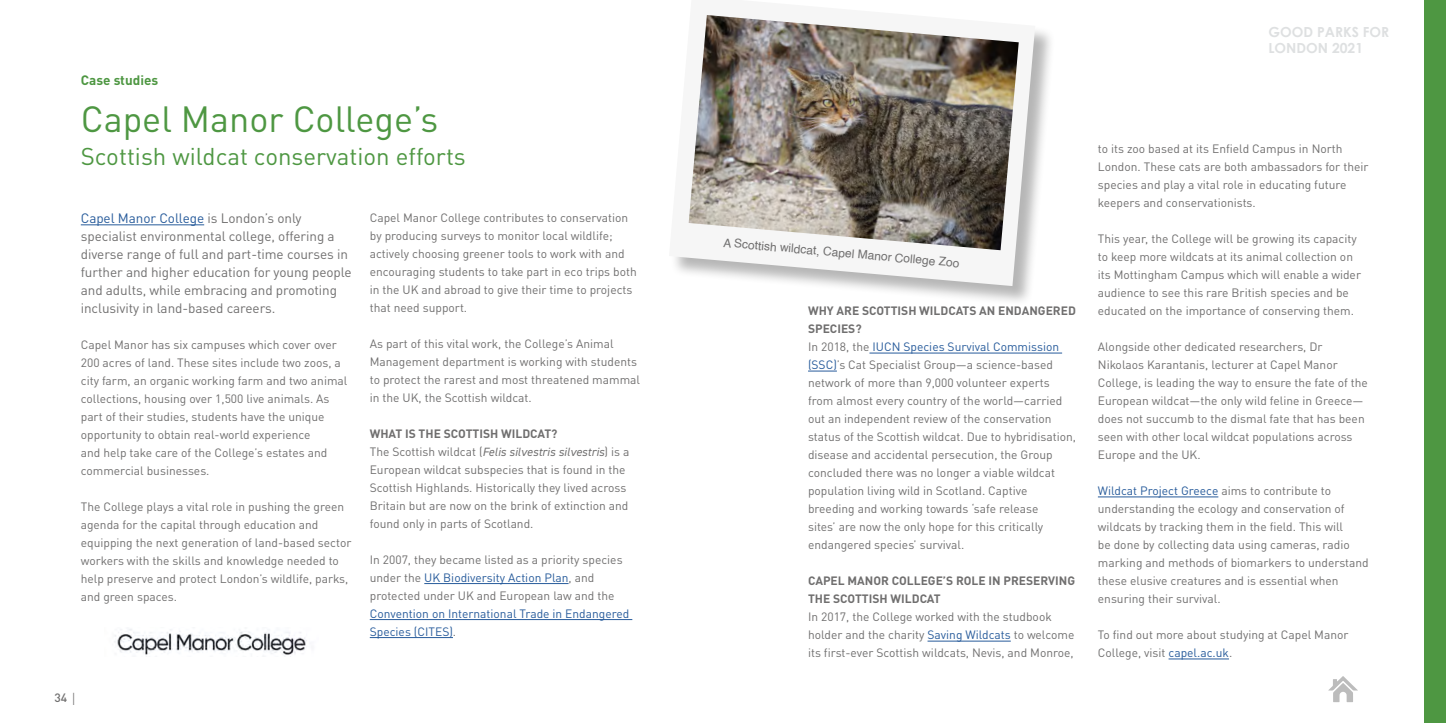
<style>
.page{position:relative;width:1446px;height:723px;background:#fff}
.page>*{position:absolute;margin:0;border:0;box-sizing:border-box;transform-origin:0 0}
.t1{font:36px "DINOT";color:#4e9742}
.t2{font:24px "DINOT";color:#4e9742}
.t3{font:700 13.8px/16.6px "Century Gothic";color:#dee0e1}
.t4{font:13.5px/18px "DINOT";letter-spacing:-.005em;color:#706f6f}
.t5{font:700 13.5px "DINOT";color:#4e9742}
.t6{font:12px/18px "DINOT";color:#706f6f}
.t7{font:700 12px/18px "DINOT";color:#706f6f}
.t8{font:12px/18px "DINOT";color:#275b9b}
.t9{font:italic 12px "DIN2014";color:#706f6f}
.t10{font:12px "Helvetica";color:#706f6f}
.t11{font:500 12px "DIN";color:#706f6f}
.s1{color:#275b9b}
.s2{font-family:"DINOT";font-style:normal}
.s3{color:#706f6f}
.s4{font-family:"Courier";font-weight:400}
.s5{font-weight:700}
</style>
<div class="page">
<svg style="left:1328px;top:676px;width:30px;height:26px"></svg>
<div style="left:1424px;top:0;width:22px;height:723px;background:#4e9742"></div>
<hr style="left:81px;top:224px;width:123px;height:1px;background:#275b9b">
<hr style="left:424px;top:583px;width:144px;height:1px;background:#275b9b">
<hr style="left:370px;top:619px;width:262px;height:1px;background:#275b9b">
<hr style="left:370px;top:637px;width:83px;height:1px;background:#275b9b">
<hr style="left:869px;top:353px;width:193px;height:1px;background:#275b9b">
<svg style="left:808px;top:371px;width:29px;height:1px"></svg>
<hr style="left:927px;top:641px;width:84px;height:1px;background:#275b9b">
<hr style="left:1098px;top:497px;width:120px;height:1px;background:#275b9b">
<hr style="left:1168px;top:659px;width:61px;height:1px;background:#275b9b">
<div style="left:670px;top:0;width:385px;height:306px;background:#000;opacity:.29"></div>
<svg style="left:670px;top:0;width:365px;height:286px;fill:#f6f6f6"></svg>
<img style="left:689px;top:15px;width:330px;height:235px">
<img style="left:114px;top:629px;width:193px;height:26px">
<p class="t5" style="left:81px;top:71px;width:79px">Case studies</p>
<h1 class="t1" style="left:81px;top:97px;width:359px">Capel Manor College’s</h1>
<h2 class="t2" style="left:81px;top:141px;width:386px">Scottish wildcat conservation efforts</h2>
<p class="t4" style="left:81px;top:209px;width:272px"><span class="s1">Capel Manor College</span> is London’s only specialist environmental college, offering a diverse range of full and part-time courses in further and higher education for young people and adults, while embracing and promoting inclusivity in land-based careers.</p>
<p class="t6" style="left:81px;top:335px;width:268px">Capel Manor has six campuses which cover over 200 acres of land. These sites include two zoos, a city farm, an organic working farm and two animal collections, housing over 1,500 live animals. As part of their studies, students have the unique opportunity to obtain real-world experience<br>and help take care of the College’s estates and commercial businesses.</p>
<p class="t6" style="left:81px;top:497px;width:272px">The College plays a vital role in pushing the green agenda for the capital through education and equipping the next generation of land-based sector workers with the skills and knowledge needed to help preserve and protect London’s wildlife, parks, and green spaces.</p>
<p class="t6" style="left:370px;top:208px;width:269px">Capel Manor College contributes to conservation by producing surveys to monitor local wildlife; actively choosing greener tools to work with and encouraging students to take part in eco trips both in the UK and abroad to give their time to projects that need support.</p>
<p class="t6" style="left:370px;top:334px;width:272px">As part of this vital work, the College’s Animal Management department is working with students to protect the rarest and most threatened mammal in the UK, the Scottish wildcat.</p>
<p class="t7" style="left:370px;top:424px;width:189px">WHAT IS THE SCOTTISH WILDCAT?</p>
<p class="t9" style="left:370px;top:444px;width:261px"><span class="s2">The Scottish wildcat (</span>Felis silvestris silvestris<span class="s2">) is a</span></p>
<p class="t6" style="left:370px;top:460px;width:260px">European wildcat subspecies that is found in the Scottish Highlands. Historically they lived across Britain but are now on the brink of extinction and found only in parts of Scotland.</p>
<p class="t6" style="left:370px;top:550px;width:254px">In 2007, they became listed as a priority species under the <span class="s1">UK Biodiversity Action Plan</span>, and protected under UK and European law and the</p>
<p class="t8" style="left:370px;top:604px;width:261px">Convention on International Trade in Endangered<br>Species (CITES)<span class="s3">.</span></p>
<p class="t11" style="left:55px;top:690px;width:24px">34 <span class="s4">∣</span></p>
<p class="t3" style="left:1268px;top:23px;width:122px">GOOD PARKS FOR<br>LONDON 2021</p>
<p class="t10" style="left:724px;top:233px;width:238px;rotate:5deg">A Scottish wildcat, Capel Manor College Zoo</p>
<p class="t6" style="left:808px;top:302px;width:269px"><span class="s5">WHY ARE SCOTTISH WILDCATS AN ENDANGERED SPECIES?<br></span>In 2018, the <span class="s1">IUCN Species Survival Commission (SSC)</span>’s Cat Specialist Group—a science-based network of more than 9,000 volunteer experts from almost every country of the world—carried out an independent review of the conservation status of the Scottish wildcat. Due to hybridisation, disease and accidental persecution, the Group concluded there was no longer a viable wildcat population living wild in Scotland. Captive breeding and working towards ‘safe release<br>sites’ are now the only hope for this critically endangered species’ survival.</p>
<p class="t7" style="left:808px;top:572px;width:269px">CAPEL MANOR COLLEGE’S ROLE IN PRESERVING<br>THE SCOTTISH WILDCAT</p>
<p class="t6" style="left:808px;top:608px;width:268px">In 2017, the College worked with the studbook holder and the charity <span class="s1">Saving Wildcats</span> to welcome its first-ever Scottish wildcats, Nevis, and Monroe,</p>
<p class="t6" style="left:1098px;top:140px;width:272px">to its zoo based at its Enfield Campus in North London. These cats are both ambassadors for their species and play a vital role in educating future keepers and conservationists.</p>
<p class="t6" style="left:1098px;top:230px;width:265px">This year, the College will be growing its capacity to keep more wildcats at its animal collection on its Mottingham Campus which will enable a wider audience to see this rare British species and be educated on the importance of conserving them.</p>
<p class="t6" style="left:1098px;top:338px;width:272px">Alongside other dedicated researchers, Dr Nikolaos Karantanis, lecturer at Capel Manor College, is leading the way to ensure the fate of the European wildcat—the only wild feline in Greece— does not succumb to the dismal fate that has been seen with other local wildcat populations across Europe and the UK.</p>
<p class="t6" style="left:1098px;top:482px;width:272px"><span class="s1">Wildcat Project Greece</span> aims to contribute to understanding the ecology and conservation of wildcats by tracking them in the field. This will<br>be done by collecting data using cameras, radio marking and methods of biomarkers to understand these elusive creatures and is essential when ensuring their survival.</p>
<p class="t6" style="left:1098px;top:626px;width:252px">To find out more about studying at Capel Manor<br>College, visit <span class="s1">capel.ac.uk</span>.</p>
</div>
